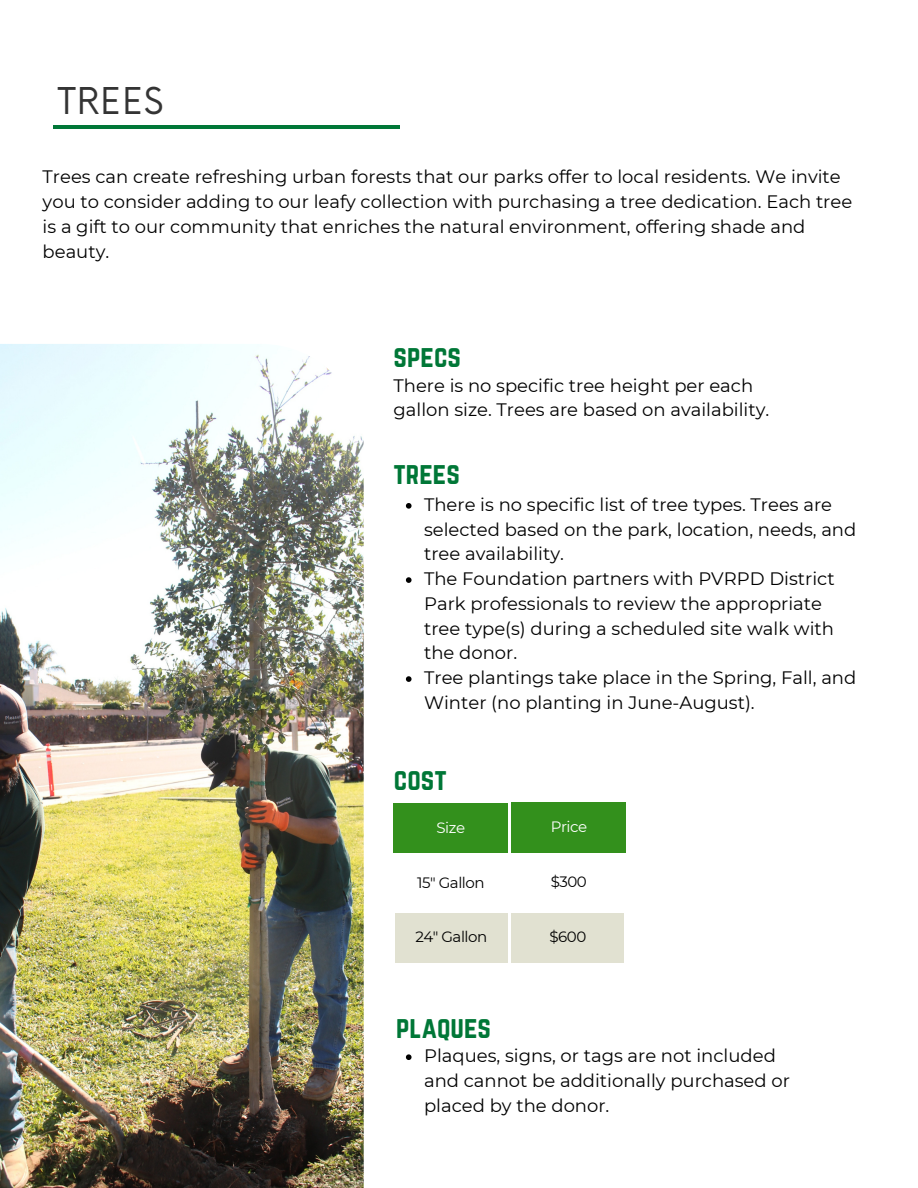
<style>
.page{position:relative;width:918px;height:1188px;background:#fff}
.page>*{position:absolute;margin:0;border:0;box-sizing:border-box;transform-origin:0 0}
.t1{font:36px "Now";letter-spacing:.025em;color:#343434}
.t2{font:27px "Norwester";color:#007737}
.t3{font:18px/24.8px "Montserrat";color:#000}
.t4{font:15px "Montserrat";letter-spacing:-.03em;color:#000}
.t5{font:15px "Montserrat";letter-spacing:-.03em;color:#fff}
</style>
<div class="page">
<hr style="left:53px;top:125px;width:346px;height:4px;background:#007737">
<img style="left:0;top:344px;width:364px;height:844px">
<div style="left:394px;top:804px;width:114px;height:49px;background:#33901c"></div>
<div style="left:395px;top:913px;width:113px;height:50px;background:#e1e1d1"></div>
<div style="left:512px;top:803px;width:114px;height:50px;background:#33901c"></div>
<div style="left:512px;top:913px;width:112px;height:50px;background:#e1e1d1"></div>
<svg style="left:406px;top:1054px;width:6px;height:6px"></svg>
<svg style="left:406px;top:503px;width:6px;height:6px"></svg>
<svg style="left:406px;top:577px;width:6px;height:6px"></svg>
<svg style="left:406px;top:676px;width:6px;height:6px"></svg>
<p class="t1" style="left:57px;top:81px;width:108px">TREES</p>
<p class="t3" style="left:43px;top:164px;width:811px">Trees can create refreshing urban forests that our parks offer to local residents. We invite you to consider adding to our leafy collection with purchasing a tree dedication. Each tree is a gift to our community that enriches the natural environment, offering shade and beauty.</p>
<p class="t2" style="left:394px;top:340px;width:69px">SPECS</p>
<p class="t3" style="left:394px;top:373px;width:377px">There is no specific tree height per each gallon size. Trees are based on availability.</p>
<p class="t2" style="left:394px;top:457px;width:68px">TREES</p>
<p class="t3" style="left:424px;top:492px;width:434px">There is no specific list of tree types. Trees are selected based on the park, location, needs, and tree availability.</p>
<p class="t3" style="left:424px;top:566px;width:412px">The Foundation partners with PVRPD District Park professionals to review the appropriate tree type(s) during a scheduled site walk with the donor.</p>
<p class="t3" style="left:424px;top:665px;width:434px">Tree plantings take place in the Spring, Fall, and<br>Winter (no planting in June-August).</p>
<p class="t2" style="left:394px;top:763px;width:54px">COST</p>
<p class="t5" style="left:436px;top:818px;width:30px">Size</p>
<p class="t5" style="left:551px;top:818px;width:38px">Price</p>
<p class="t4" style="left:417px;top:873px;width:69px">15" Gallon</p>
<p class="t4" style="left:551px;top:872px;width:38px">$300</p>
<p class="t4" style="left:415px;top:928px;width:73px">24" Gallon</p>
<p class="t4" style="left:549px;top:928px;width:38px">$600</p>
<p class="t2" style="left:396px;top:1011px;width:96px">PLAQUES</p>
<p class="t3" style="left:424px;top:1043px;width:367px">Plaques, signs, or tags are not included and cannot be additionally purchased or placed by the donor.</p>
</div>
